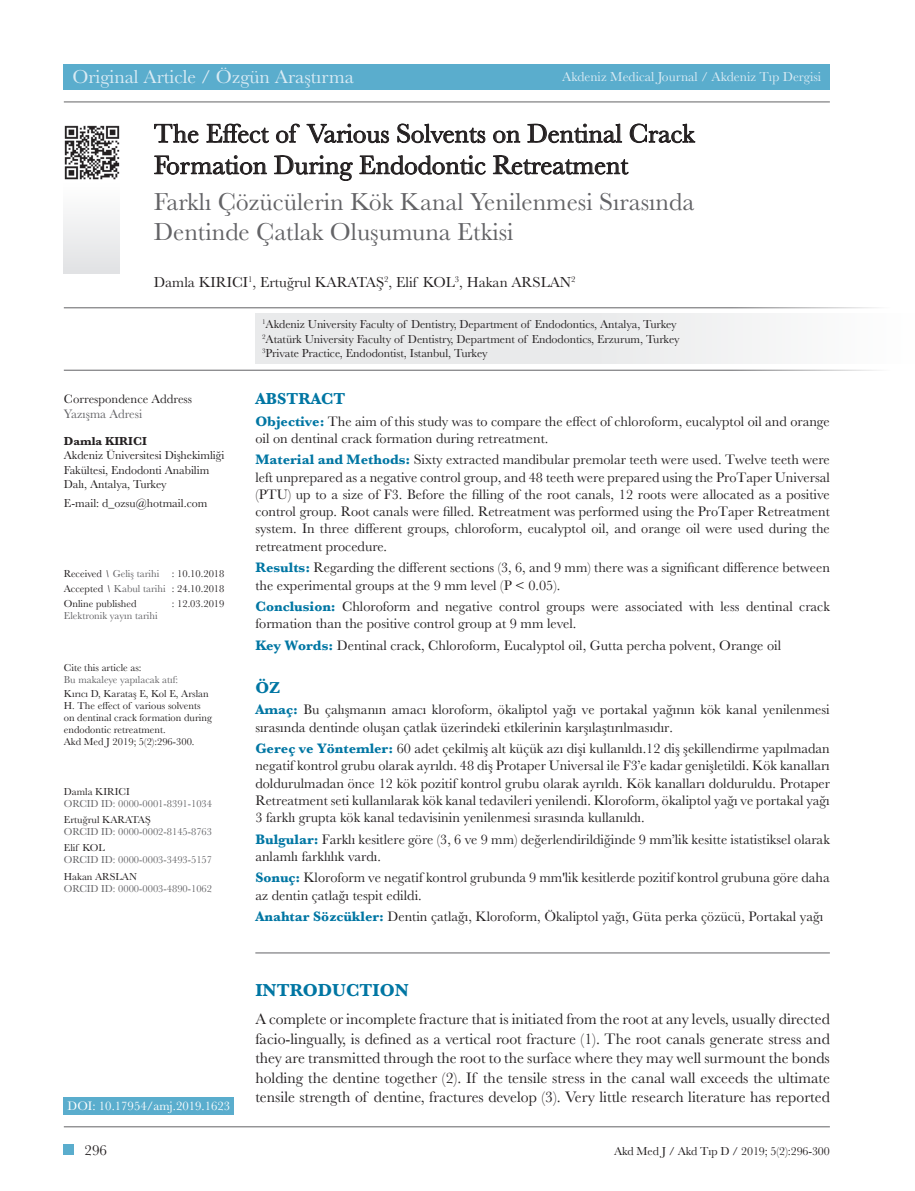
<style>
.page{position:relative;width:915px;height:1191px;background:#fff}
.page>*{position:absolute;margin:0;border:0;box-sizing:border-box;transform-origin:0 0}
.t1{font:27px/31.5px "Baskerville";color:#231f20}
.t2{font:25.5px/30px "Baskerville";color:#636366}
.t3{font:19.5px "Baskerville";color:#daebf4}
.t4{font:700 18px "Baskerville";color:#0076a3}
.t5{font:700 16.5px "Baskerville";color:#0076a3}
.t6{font:15.75px/19.5px "Baskerville";color:#231f20;text-align:justify}
.t7{font:15px "Baskerville";color:#231f20}
.t8{font:14.25px/17.2px "Baskerville";color:#231f20}
.t9{font:13.5px "Baskerville";color:#daebf4}
.t10{font:12.75px "Baskerville";color:#fff}
.t11{font:12.75px "Baskerville";color:#231f20}
.t12{font:12.75px "Baskerville";color:#636366}
.t13{font:12px/14.4px "Baskerville";letter-spacing:-.005em;color:#231f20}
.t14{font:700 12px "Baskerville";color:#231f20}
.t15{font:10.5px/12px "Baskerville";color:#231f20;text-align:justify}
.t16{font:10.5px "Baskerville";color:#636366}
.s1{font-style:italic}
.s2{color:#636366}
.s3{font-weight:700;color:#0076a3}
</style>
<div class="page">
<div style="left:64px;top:1144px;width:10px;height:10px;background:#5aadcd"></div>
<hr style="left:64px;top:102px;width:765px;height:1px;background:#636366">
<div style="left:64px;top:1097px;width:170px;height:17px;background:#5aadcd"></div>
<hr style="left:64px;top:1126px;width:765px;height:1px;background:#636366">
<div style="left:64px;top:183px;width:56px;height:91px;background:linear-gradient(to bottom,#fffeff,#e1e1e3)"></div>
<div style="left:64px;top:64px;width:765px;height:25px;background:#5aadcd"></div>
<img style="left:64px;top:125px;width:56px;height:55px">
<svg style="left:154px;top:124px;width:44px;height:19px"></svg>
<svg style="left:206px;top:124px;width:63px;height:19px"></svg>
<svg style="left:276px;top:124px;width:23px;height:19px"></svg>
<svg style="left:306px;top:124px;width:83px;height:19px"></svg>
<svg style="left:397px;top:124px;width:88px;height:19px"></svg>
<svg style="left:493px;top:131px;width:27px;height:12px"></svg>
<svg style="left:527px;top:124px;width:94px;height:19px"></svg>
<svg style="left:629px;top:124px;width:66px;height:19px"></svg>
<svg style="left:154px;top:155px;width:113px;height:19px"></svg>
<svg style="left:274px;top:155px;width:78px;height:26px"></svg>
<svg style="left:359px;top:155px;width:126px;height:19px"></svg>
<svg style="left:493px;top:155px;width:135px;height:19px"></svg>
<hr style="left:64px;top:307px;width:850px;height:1px;background:#636366">
<div style="left:255px;top:313px;width:659px;height:51px;background:linear-gradient(to right,#e4e5e6,#f9f9f9)"></div>
<hr style="left:64px;top:370px;width:850px;height:1px;background:#636366">
<hr style="left:255px;top:952px;width:574px;height:1px;background:#636366">
<h3 class="t3" style="left:72px;top:64px;width:283px">Original Article / Özgün Araştırma</h3>
<p class="t9" style="left:562px;top:68px;width:260px">Akdeniz Medical Journal / Akdeniz Tıp Dergisi</p>
<h1 class="t1" style="left:154px;top:118px;width:542px">The Effect of Various Solvents on Dentinal Crack<br>Formation During Endodontic Retreatment</h1>
<h2 class="t2" style="left:154px;top:187px;width:542px">Farklı Çözücülerin Kök Kanal Yenilenmesi Sırasında<br>Dentinde Çatlak Oluşumuna Etkisi</h2>
<p class="t7" style="left:154px;top:273px;width:423px">Damla KIRICI<sup>1</sup>, Ertuğrul KARATAŞ<sup>2</sup>, Elif KOL<sup>3</sup>, Hakan ARSLAN<sup>2</sup></p>
<p class="t11" style="left:64px;top:390px;width:130px">Correspondence Address</p>
<p class="t12" style="left:64px;top:405px;width:80px">Yazışma Adresi</p>
<p class="t14" style="left:64px;top:432px;width:85px">Damla KIRICI</p>
<p class="t13" style="left:64px;top:448px;width:162px">Akdeniz Üniversitesi Dişhekimliği<br>Fakültesi, Endodonti Anabilim<br>Dalı, Antalya, Turkey</p>
<p class="t13" style="left:64px;top:496px;width:145px">E-mail: d_ozsu@hotmail.com</p>
<p class="t15" style="left:64px;top:566px;width:162px;line-height:15px">Received <span class="s1">\</span> <span class="s2">Geliş tarihi</span> : 10.10.2018<br>Accepted <span class="s1">\</span> <span class="s2">Kabul tarihi</span> : 24.10.2018<br>Online published</p>
<p class="t15" style="left:172px;top:598px;width:54px">: 12.03.2019</p>
<p class="t16" style="left:64px;top:609px;width:95px">Elektronik yayın tarihi</p>
<p class="t15" style="left:64px;top:662px;width:79px">Cite this article as:</p>
<p class="t16" style="left:64px;top:673px;width:116px">Bu makaleye yapılacak atıf:</p>
<p class="t15" style="left:64px;top:688px;width:150px;text-align:left">Kırıcı D, Karataş E, Kol E, Arslan<br>H. The effect of various solvents on dentinal crack formation during endodontic retreatment.<br>Akd Med J 2019; 5(2):296-300.</p>
<p class="t15" style="left:64px;top:785px;width:67px">Damla KIRICI</p>
<p class="t16" style="left:64px;top:796px;width:150px">ORCID ID: 0000-0001-8391-1034</p>
<p class="t15" style="left:64px;top:813px;width:88px">Ertuğrul KARATAŞ</p>
<p class="t16" style="left:64px;top:825px;width:150px">ORCID ID: 0000-0002-8145-8763</p>
<p class="t15" style="left:64px;top:842px;width:43px">Elif KOL</p>
<p class="t16" style="left:64px;top:853px;width:150px">ORCID ID: 0000-0003-3493-5157</p>
<p class="t15" style="left:64px;top:870px;width:75px">Hakan ARSLAN</p>
<p class="t16" style="left:64px;top:881px;width:150px">ORCID ID: 0000-0003-4890-1062</p>
<p class="t10" style="left:68px;top:1098px;width:164px">DOI: 10.17954/amj.2019.1623</p>
<p class="t13" style="left:262px;top:317px;width:418px"><sup>1</sup>Akdeniz University Faculty of Dentistry, Department of Endodontics, Antalya, Turkey<br><sup>2</sup>Atatürk University Faculty of Dentistry, Department of Endodontics, Erzurum, Turkey<br><sup>3</sup>Private Practice, Endodontist, Istanbul, Turkey</p>
<p class="t5" style="left:255px;top:387px;width:92px">ABSTRACT</p>
<p class="t8" style="left:255px;top:412px;width:576px"><span class="s3">Objective:</span> The aim of this study was to compare the effect of chloroform, eucalyptol oil and orange oil on dentinal crack formation during retreatment.</p>
<p class="t8" style="left:255px;top:451px;width:576px;text-align:justify"><span class="s3">Material and Methods:</span> Sixty extracted mandibular premolar teeth were used. Twelve teeth were left unprepared as a negative control group, and 48 teeth were prepared using the ProTaper Universal (PTU) up to a size of F3. Before the filling of the root canals, 12 roots were allocated as a positive control group. Root canals were filled. Retreatment was performed using the ProTaper Retreatment system. In three different groups, chloroform, eucalyptol oil, and orange oil were used during the retreatment procedure.</p>
<p class="t8" style="left:255px;top:559px;width:576px"><span class="s3">Results:</span> Regarding the different sections (3, 6, and 9 mm) there was a significant difference between the experimental groups at the 9 mm level (P &lt; 0.05).</p>
<p class="t8" style="left:255px;top:598px;width:576px"><span class="s3">Conclusion:</span> Chloroform and negative control groups were associated with less dentinal crack formation than the positive control group at 9 mm level.</p>
<p class="t8" style="left:255px;top:637px;width:527px"><span class="s3">Key Words:</span> Dentinal crack, Chloroform, Eucalyptol oil, Gutta percha polvent, Orange oil</p>
<p class="t5" style="left:255px;top:676px;width:26px">ÖZ</p>
<p class="t8" style="left:255px;top:701px;width:576px"><span class="s3">Amaç:</span> Bu çalışmanın amacı kloroform, ökaliptol yağı ve portakal yağının kök kanal yenilenmesi sırasında dentinde oluşan çatlak üzerindeki etkilerinin karşılaştırılmasıdır.</p>
<p class="t8" style="left:255px;top:740px;width:576px;text-align:justify"><span class="s3">Gereç ve Yöntemler:</span> 60 adet çekilmiş alt küçük azı dişi kullanıldı.12 diş şekillendirme yapılmadan negatif kontrol grubu olarak ayrıldı. 48 diş Protaper Universal ile F3ʼe kadar genişletildi. Kök kanalları doldurulmadan önce 12 kök pozitif kontrol grubu olarak ayrıldı. Kök kanalları dolduruldu. Protaper Retreatment seti kullanılarak kök kanal tedavileri yenilendi. Kloroform, ökaliptol yağı ve portakal yağı 3 farklı grupta kök kanal tedavisinin yenilenmesi sırasında kullanıldı.</p>
<p class="t8" style="left:255px;top:830px;width:576px"><span class="s3">Bulgular:</span> Farklı kesitlere göre (3, 6 ve 9 mm) değerlendirildiğinde 9 mmʼlik kesitte istatistiksel olarak anlamlı farklılık vardı.</p>
<p class="t8" style="left:255px;top:869px;width:576px"><span class="s3">Sonuç:</span> Kloroform ve negatif kontrol grubunda 9 mm'lik kesitlerde pozitif kontrol grubuna göre daha az dentin çatlağı tespit edildi.</p>
<p class="t8" style="left:255px;top:908px;width:569px"><span class="s3">Anahtar Sözcükler:</span> Dentin çatlağı, Kloroform, Ökaliptol yağı, Güta perka çözücü, Portakal yağı</p>
<p class="t4" style="left:255px;top:977px;width:155px">INTRODUCTION</p>
<p class="t6" style="left:255px;top:1009px;width:576px">A complete or incomplete fracture that is initiated from the root at any levels, usually directed facio-lingually, is defined as a vertical root fracture (1). The root canals generate stress and they are transmitted through the root to the surface where they may well surmount the bonds holding the dentine together (2). If the tensile stress in the canal wall exceeds the ultimate tensile strength of dentine, fractures develop (3). Very little research literature has reported</p>
<p class="t7" style="left:84px;top:1140px;width:24px">296</p>
<p class="t13" style="left:614px;top:1144px;width:217px">Akd Med J / Akd Tıp D / 2019; 5(2):296-300</p>
</div>
